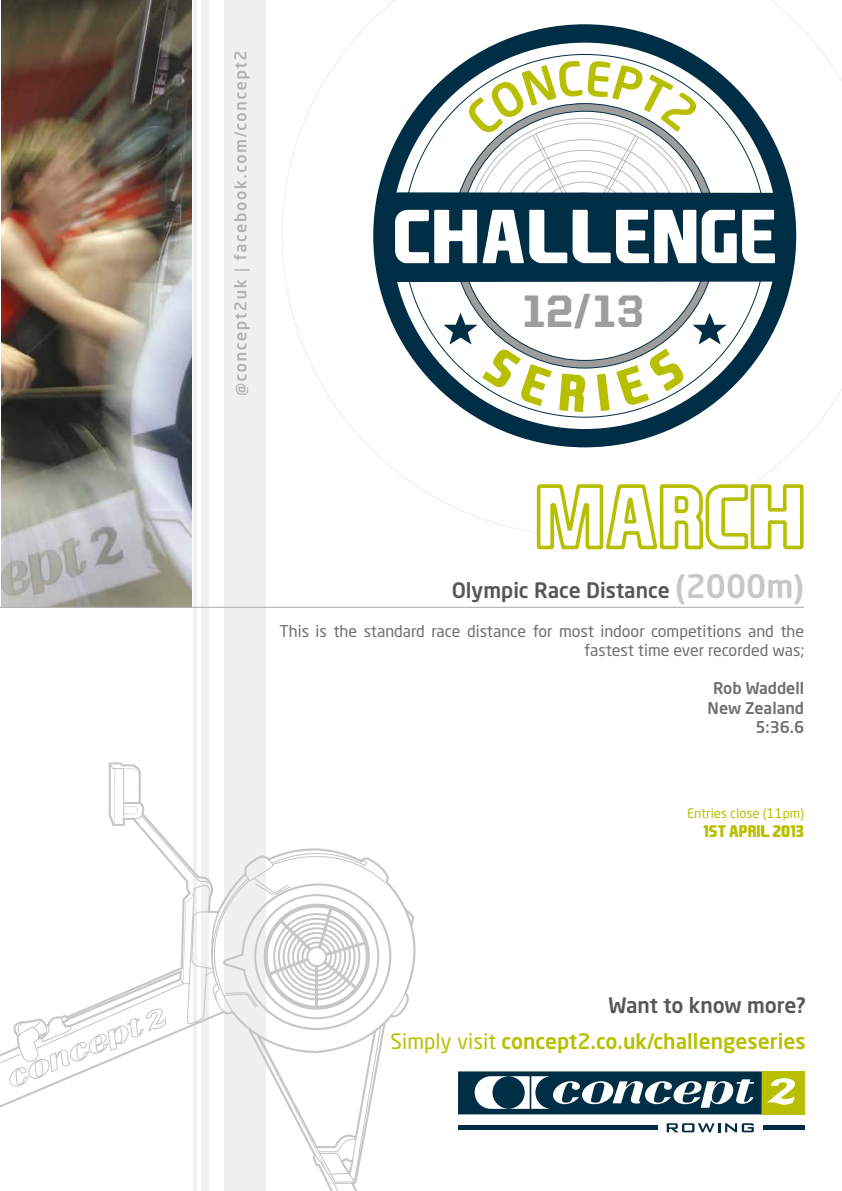
<style>
.page{position:relative;width:842px;height:1191px;background:#fff}
.page>*{position:absolute;margin:0;border:0;box-sizing:border-box;transform-origin:0 0}
.t1{font:43px "Allstar 4";color:#9d9d9c}
.t2{font:500 21px/36px "Neo Sans Std";color:#b8bf00;text-align:right}
.t3{font:500 21px "Neo Sans Std";color:#575756}
.t4{font:16px/19.2px "Neo Sans Std";color:#706f6f;text-align:right}
.t5{font:500 16px/19.2px "Neo Sans Std";color:#706f6f;text-align:right}
.t6{font:16px "EASPORTS";color:#b8bf00}
.t7{font:13px "Neo Sans Std";color:#b8bf00}
.s1{font-size:32px;color:#c7c7c7}
.s2{color:#575756}
.s3{font-weight:400}
</style>
<div class="page">
<svg style="left:667px;top:1123px;width:87px;height:9px"></svg>
<hr style="left:458px;top:1125px;width:199px;height:4px;background:#002e45">
<hr style="left:762px;top:1125px;width:42px;height:4px;background:#002e45">
<div style="left:458px;top:1071px;width:304px;height:43px;background:#002e45"></div>
<svg style="left:475px;top:1076px;width:279px;height:32px"></svg>
<div style="left:762px;top:1071px;width:42px;height:43px;background:#b8bf00"></div>
<svg style="left:767px;top:1078px;width:28px;height:27px"></svg>
<div style="left:224px;top:1px;width:42px;height:1189px;background:#ededed"></div>
<div style="left:201px;top:1px;width:7px;height:1189px;background:#ededed"></div>
<hr style="left:193px;top:1px;width:4px;height:1189px;background:#ededed">
<svg style="left:234px;top:280px;width:16px;height:115px"></svg>
<svg style="left:234px;top:269px;width:16px;height:2px"></svg>
<svg style="left:234px;top:52px;width:16px;height:208px"></svg>
<svg style="left:282px;top:1px;width:559px;height:532px"></svg>
<svg style="left:0;top:763px;width:414px;height:428px"></svg>
<svg style="left:535px;top:482px;width:270px;height:68px"></svg>
<div style="left:373px;top:24px;width:423px;height:423px;background:#002e45;border-radius:50%"></div>
<div style="left:392px;top:43px;width:386px;height:386px;background:#fff;border-radius:50%"></div>
<svg style="left:453px;top:104px;width:264px;height:264px;fill:#9d9d9c"></svg>
<div style="left:460px;top:111px;width:249px;height:249px;background:#fff;border-radius:50%"></div>
<svg style="left:559px;top:373px;width:26px;height:39px"></svg>
<svg style="left:597px;top:374px;width:13px;height:37px"></svg>
<svg style="left:616px;top:349px;width:68px;height:56px"></svg>
<svg style="left:444px;top:313px;width:108px;height:93px"></svg>
<svg style="left:693px;top:313px;width:33px;height:31px"></svg>
<svg style="left:377px;top:61px;width:415px;height:221px"></svg>
<img style="left:1px;top:1px;width:190px;height:606px">
<hr style="left:0;top:607px;width:804px;height:1px;background:#b3b2b2">
<h1 class="t1" style="left:522px;top:288px;width:124px">12/13</h1>
<h2 class="t3" style="left:452px;top:580px;width:354px">Olympic Race Distance <span class="s1">(2000m)</span></h2>
<p class="t4" style="left:279px;top:622px;width:526px">This is the standard race distance for most indoor competitions and the fastest time ever recorded was;</p>
<p class="t5" style="left:708px;top:679px;width:98px">Rob Waddell<br>New Zealand<br>5:36.6</p>
<p class="t7" style="left:687px;top:807px;width:119px">Entries close (11pm)</p>
<p class="t6" style="left:703px;top:822px;width:102px">1ST APRIL 2013</p>
<h2 class="t2" style="left:391px;top:987px;width:416px"><span class="s2">Want to know more?<br></span><span class="s3">Simply visit</span> concept2.co.uk/challengeseries</h2>
</div>
